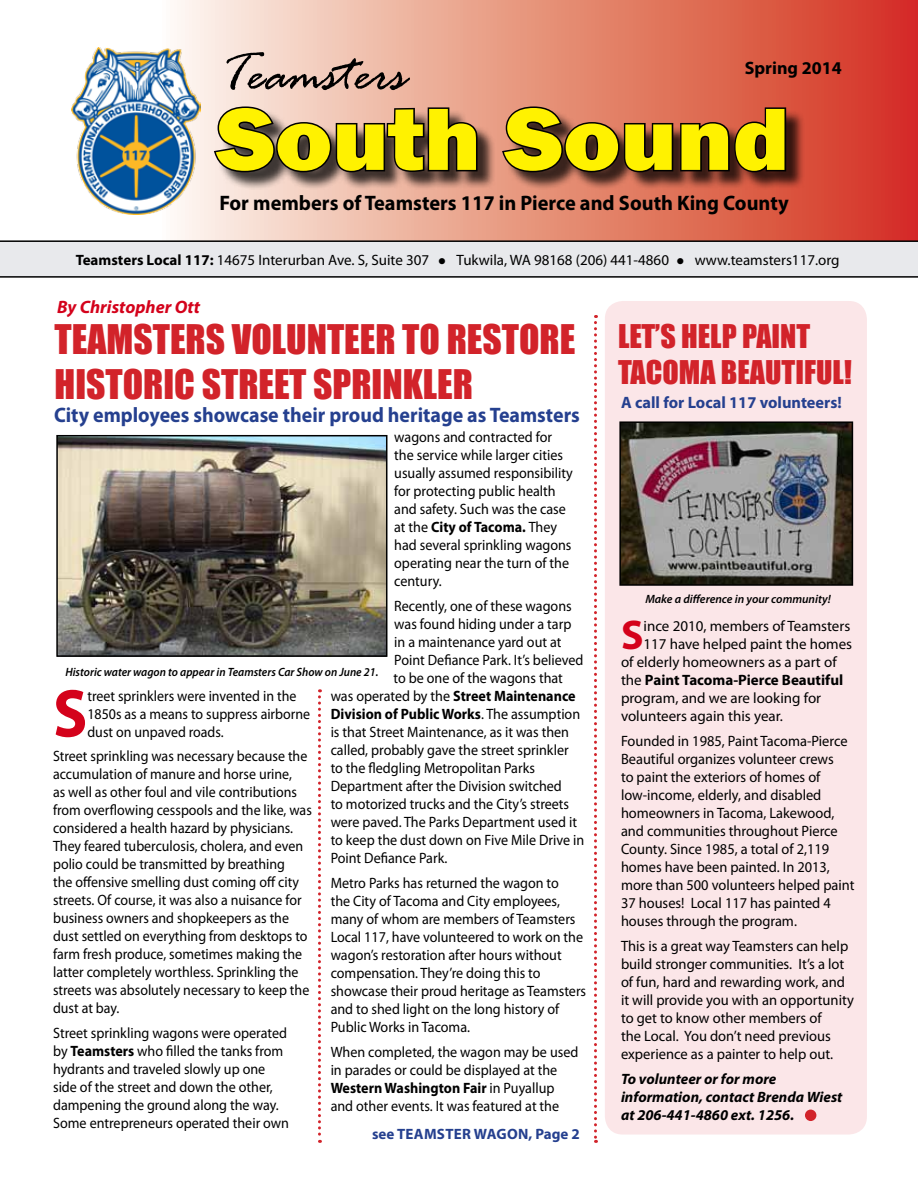
<style>
.page{position:relative;width:918px;height:1188px;background:#fff}
.page>*{position:absolute;margin:0;border:0;box-sizing:border-box;transform-origin:0 0}
.t1{font:800 91.5px "Franklin Gothic";color:#fff200;scale:1.05 1}
.t2{font:700 68.4px "Myriad Pro";color:#d4021b;scale:.93 1}
.t3{font:italic 55.5px "Rage";color:#000}
.t4{font:700 41.7px "Myriad Pro";color:#d4021b}
.t5{font:37.5px/45px "Impact";color:#d2232a}
.t6{font:30px "Impact";color:#d2232a}
.t7{font:700 21px "Myriad Pro";color:#000}
.t8{font:700 21px "Myriad Pro";color:#25408f;scale:.95 1}
.t9{font:italic 700 18px "Myriad Pro";color:#d4021b}
.t10{font:700 18px "Myriad Pro";color:#000}
.t11{font:700 16.5px "Myriad Pro";color:#25408f}
.t12{font:15px/18px "Myriad Pro";color:#000;scale:.94 1}
.t13{font:15px/18px "Myriad Pro";color:#000;scale:.93 1}
.t14{font:15px/18px "Myriad Pro";color:#000}
.t15{font:15px/18px "Myriad Pro";color:#000;scale:.96 1}
.t16{font:italic 700 15px/18px "Myriad Pro";color:#000}
.t17{font:700 15px "Myriad Pro";color:#000;scale:.94 1}
.t18{font:700 15px "Myriad Pro";color:#000}
.t19{font:700 15px "Myriad Pro";letter-spacing:.02em;color:#25408f}
.t20{font:italic 600 12px "Myriad Pro";color:#000;scale:.95 1}
.t21{font:italic 600 12px "Myriad Pro";color:#000}
.s1{font-weight:700}
.s2{font-weight:400}
</style>
<div class="page">
<div style="left:605px;top:301px;width:262px;height:834px;background:#fbe6e8;border-radius:18px"></div>
<svg style="left:177px;top:0;width:741px;height:240px;background:#e58a77"></svg>
<svg style="left:0;top:240px;width:918px;height:38px;background:#d5d5d8"></svg>
<div style="left:217px;top:109px;width:588px;height:82px;background:#000;opacity:.75"></div>
<svg style="left:212px;top:105px;width:267px;height:69px;background:#79645b"></svg>
<svg style="left:500px;top:105px;width:288px;height:69px;background:#764032"></svg>
<img style="left:71px;top:47px;width:130px;height:168px">
<svg style="left:318px;top:689px;width:3px;height:454px"></svg>
<svg style="left:594px;top:315px;width:3px;height:828px"></svg>
<div style="left:805px;top:1110px;width:11px;height:11px;background:#d2232a;border-radius:50%"></div>
<img style="left:622px;top:424px;width:228px;height:159px">
<div style="left:619px;top:421px;width:234px;height:165px;border:2px solid #000"></div>
<img style="left:59px;top:438px;width:325px;height:216px">
<div style="left:56px;top:435px;width:331px;height:222px;border:2px solid #000"></div>
<h3 class="t3" style="left:219px;top:44px;width:188px">Teamsters</h3>
<p class="t10" style="left:745px;top:56px;width:98px">Spring 2014</p>
<h1 class="t1" style="left:217px;top:80px;width:547px">South Sound</h1>
<h3 class="t7" style="left:219px;top:189px;width:571px">For members of Teamsters 117 in Pierce and South King County</h3>
<p class="t14" style="left:76px;top:251px;width:765px"><span class="s1">Teamsters Local 117:</span> 14675 Interurban Ave. S, Suite 307 ● Tukwila, WA 98168 (206) 441-4860 ● www.teamsters117.org</p>
<p class="t9" style="left:57px;top:295px;width:145px">By Christopher Ott</p>
<h3 class="t5" style="left:55px;top:315px;width:522px">TEAMSTERS VOLUNTEER TO RESTORE<br>HISTORIC STREET SPRINKLER</h3>
<h3 class="t8" style="left:54px;top:402px;width:555px">City employees showcase their proud heritage as Teamsters</h3>
<p class="t12" style="left:394px;top:428px;width:192px">wagons and contracted for the service while larger cities usually assumed responsibility for protecting public health and safety. Such was the case at the <span class="s1">City of Tacoma.</span> They had several sprinkling wagons operating near the turn of the century.</p>
<p class="t12" style="left:394px;top:597px;width:190px">Recently, one of these wagons</p>
<p class="t12" style="left:394px;top:615px;width:190px">was found hiding under a tarp</p>
<p class="t12" style="left:394px;top:633px;width:179px">in a maintenance yard out at</p>
<p class="t12" style="left:394px;top:651px;width:203px">Point Defiance Park. It’s believed</p>
<p class="t12" style="left:393px;top:669px;width:182px">to be one of the wagons that</p>
<p class="t17" style="left:331px;top:686px;width:262px"><span class="s2">was operated by the</span> Street Maintenance</p>
<p class="t17" style="left:331px;top:704px;width:267px">Division of Public Works<span class="s2">. The assumption</span></p>
<p class="t12" style="left:331px;top:723px;width:255px">is that Street Maintenance, as it was then</p>
<p class="t12" style="left:331px;top:741px;width:255px">called, probably gave the street sprinkler</p>
<p class="t12" style="left:331px;top:759px;width:219px">to the fledgling Metropolitan Parks</p>
<p class="t12" style="left:331px;top:777px;width:248px">Department after the Division switched</p>
<p class="t12" style="left:331px;top:795px;width:255px">to motorized trucks and the City’s streets</p>
<p class="t12" style="left:331px;top:813px;width:264px">were paved. The Parks Department used it</p>
<p class="t12" style="left:331px;top:831px;width:271px">to keep the dust down on Five Mile Drive in</p>
<p class="t12" style="left:331px;top:849px;width:126px">Point Defiance Park.</p>
<p class="t12" style="left:331px;top:874px;width:273px">Metro Parks has returned the wagon to<br>the City of Tacoma and City employees, many of whom are members of Teamsters Local 117, have volunteered to work on the wagon’s restoration after hours without compensation. They’re doing this to showcase their proud heritage as Teamsters and to shed light on the long history of Public Works in Tacoma.</p>
<p class="t12" style="left:331px;top:1042px;width:265px">When completed, the wagon may be used in parades or could be displayed at the <span class="s1">Western Washington Fair</span> in Puyallup and other events. It was featured at the</p>
<p class="t20" style="left:65px;top:665px;width:331px">Historic water wagon to appear in Teamsters Car Show on June 21.</p>
<h2 class="t2" style="left:53px;top:669px;width:38px">S</h2>
<p class="t13" style="left:87px;top:686px;width:241px">treet sprinklers were invented in the<br>1850s as a means to suppress airborne dust on unpaved roads.</p>
<p class="t13" style="left:53px;top:747px;width:280px">Street sprinkling was necessary because the accumulation of manure and horse urine,<br>as well as other foul and vile contributions from overflowing cesspools and the like, was considered a health hazard by physicians.<br>They feared tuberculosis, cholera, and even polio could be transmitted by breathing<br>the offensive smelling dust coming off city streets. Of course, it was also a nuisance for business owners and shopkeepers as the dust settled on everything from desktops to farm fresh produce, sometimes making the latter completely worthless. Sprinkling the streets was absolutely necessary to keep the dust at bay.</p>
<p class="t12" style="left:53px;top:1024px;width:253px">Street sprinkling wagons were operated by <span class="s1">Teamsters</span> who filled the tanks from hydrants and traveled slowly up one side of the street and down the other, dampening the ground along the way.<br>Some entrepreneurs operated their own</p>
<p class="t19" style="left:372px;top:1124px;width:209px">see TEAMSTER WAGON, Page 2</p>
<h3 class="t6" style="left:618px;top:313px;width:139px">LET’S HELP PAIN</h3>
<h3 class="t6" style="left:796px;top:313px;width:15px">T</h3>
<h3 class="t6" style="left:618px;top:349px;width:31px">TACOMA</h3>
<h3 class="t6" style="left:721px;top:349px;width:133px">BEAUTIFUL!</h3>
<p class="t11" style="left:621px;top:392px;width:222px">A call for Local 117 volunteers!</p>
<p class="t21" style="left:645px;top:591px;width:187px">Make a difference in your community!</p>
<h3 class="t4" style="left:621px;top:608px;width:24px">S</h3>
<p class="t14" style="left:644px;top:617px;width:208px">ince 2010, members of Teamsters</p>
<p class="t14" style="left:644px;top:635px;width:210px">117 have helped paint the homes</p>
<p class="t14" style="left:621px;top:653px;width:217px">of elderly homeowners as a part of</p>
<p class="t18" style="left:621px;top:671px;width:224px"><span class="s2">the</span> Paint Tacoma-Pierce Beautiful</p>
<p class="t14" style="left:621px;top:689px;width:202px">program, and we are looking for</p>
<p class="t14" style="left:621px;top:707px;width:163px">volunteers again this year.</p>
<p class="t15" style="left:621px;top:732px;width:245px">Founded in 1985, Paint Tacoma-Pierce Beautiful organizes volunteer crews<br>to paint the exteriors of homes of low-income, elderly, and disabled homeowners in Tacoma, Lakewood, and communities throughout Pierce County. Since 1985, a total of 2,119 homes have been painted. In 2013, more than 500 volunteers helped paint 37 houses! Local 117 has painted 4 houses through the program.</p>
<p class="t14" style="left:621px;top:937px;width:234px">This is a great way Teamsters can help build stronger communities. It’s a lot of fun, hard and rewarding work, and it will provide you with an opportunity to get to know other members of<br>the Local. You don’t need previous experience as a painter to help out.</p>
<p class="t16" style="left:621px;top:1069px;width:223px">To volunteer or for more information, contact Brenda Wiest at 206-441-4860 ext. 1256.</p>
</div>
